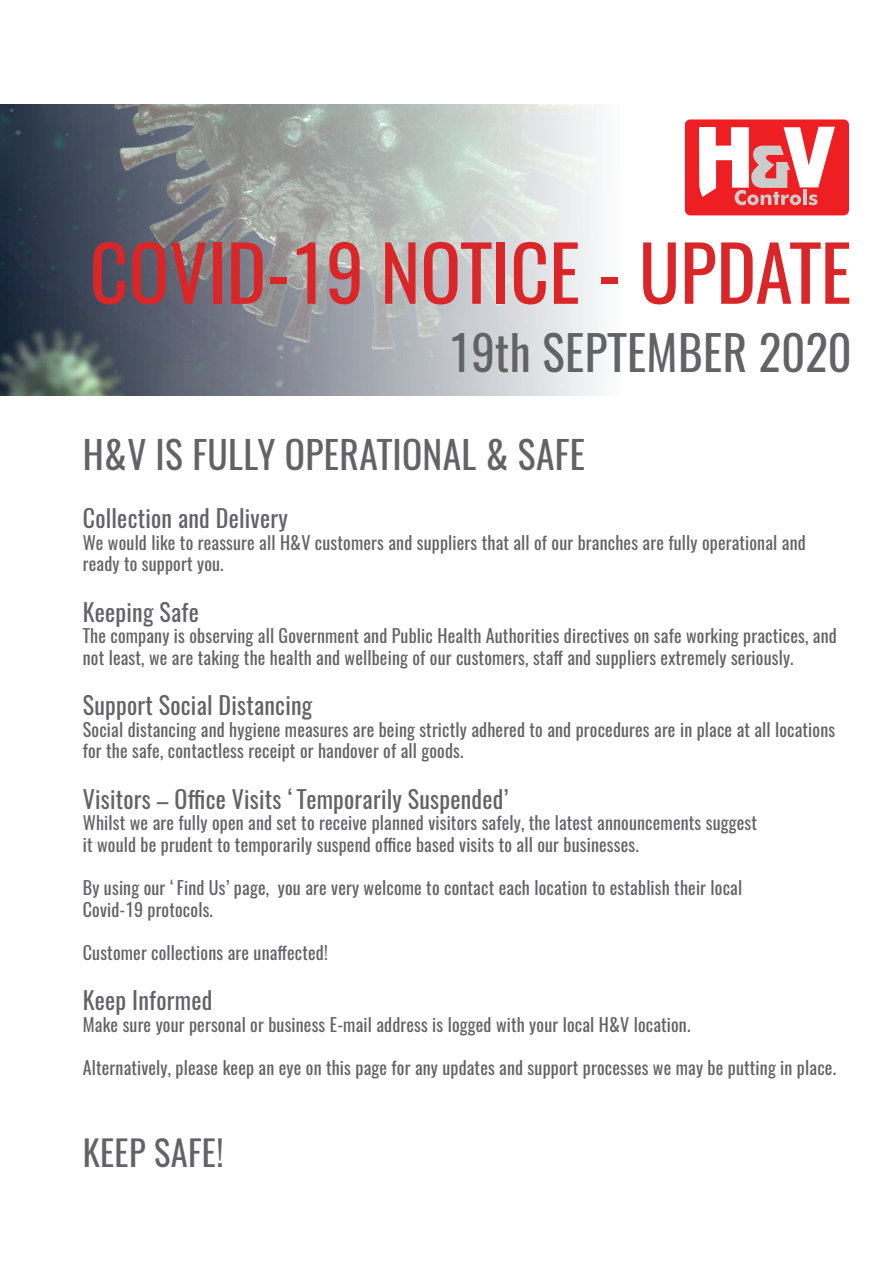
<style>
.page{position:relative;width:893px;height:1263px;background:#fff}
.page>*{position:absolute;margin:0;border:0;box-sizing:border-box;transform-origin:0 0}
.t1{font:75.75px "Oswald";color:#d92629}
.t2{font:46.95px "Oswald";letter-spacing:.01em;color:#636366}
.t3{font:37.5px "Oswald";letter-spacing:.01em;color:#636366}
.t4{font:34.5px "Oswald";letter-spacing:.01em;color:#636366}
.t5{font:24px "Oswald";letter-spacing:.01em;color:#636366}
.t6{font:18px/21.6px "Oswald";letter-spacing:.01em;color:#636366}
</style>
<div class="page">
<img style="left:0;top:104px;width:596px;height:291px">
<div style="left:684px;top:118px;width:166px;height:98px;background:#ee1f23;border-radius:6px"></div>
<div style="left:683px;top:117px;width:168px;height:100px;border:2px solid #fff;border-radius:6px"></div>
<svg style="left:699px;top:127px;width:136px;height:78px"></svg>
<h1 class="t1" style="left:90px;top:220px;width:763px">COVID-19 NOTICE - UPDATE</h1>
<h2 class="t2" style="left:449px;top:320px;width:404px">19th SEPTEMBER 2020</h2>
<h3 class="t3" style="left:83px;top:429px;width:504px">H&amp;V IS FULLY OPERATIONAL &amp; SAFE</h3>
<h3 class="t5" style="left:83px;top:502px;width:206px">Collection and Delivery</h3>
<p class="t6" style="left:83px;top:531px;width:724px">We would like to reassure all H&amp;V customers and suppliers that all of our branches are fully operational and ready to support you.</p>
<h3 class="t5" style="left:83px;top:595px;width:117px">Keeping Safe</h3>
<p class="t6" style="left:83px;top:625px;width:755px">The company is observing all Government and Public Health Authorities directives on safe working practices, and not least, we are taking the health and wellbeing of our customers, staff and suppliers extremely seriously.</p>
<h3 class="t5" style="left:83px;top:689px;width:231px">Support Social Distancing</h3>
<p class="t6" style="left:83px;top:719px;width:754px">Social distancing and hygiene measures are being strictly adhered to and procedures are in place at all locations for the safe, contactless receipt or handover of all goods.</p>
<h3 class="t5" style="left:83px;top:782px;width:427px">Visitors – Office Visits ‘Temporarily Suspended’</h3>
<p class="t6" style="left:83px;top:812px;width:675px">Whilst we are fully open and set to receive planned visitors safely, the latest announcements suggest it would be prudent to temporarily suspend office based visits to all our businesses.</p>
<p class="t6" style="left:83px;top:877px;width:661px">By using our ‘Find Us’ page, you are very welcome to contact each location to establish their local<br>Covid-19 protocols.</p>
<p class="t6" style="left:83px;top:942px;width:246px">Customer collections are unaffected!</p>
<h3 class="t5" style="left:83px;top:984px;width:131px">Keep Informed</h3>
<p class="t6" style="left:83px;top:1014px;width:609px">Make sure your personal or business E-mail address is logged with your local H&amp;V location.</p>
<p class="t6" style="left:83px;top:1057px;width:755px">Alternatively, please keep an eye on this page for any updates and support processes we may be putting in place.</p>
<h3 class="t4" style="left:83px;top:1129px;width:142px">KEEP SAFE!</h3>
</div>
